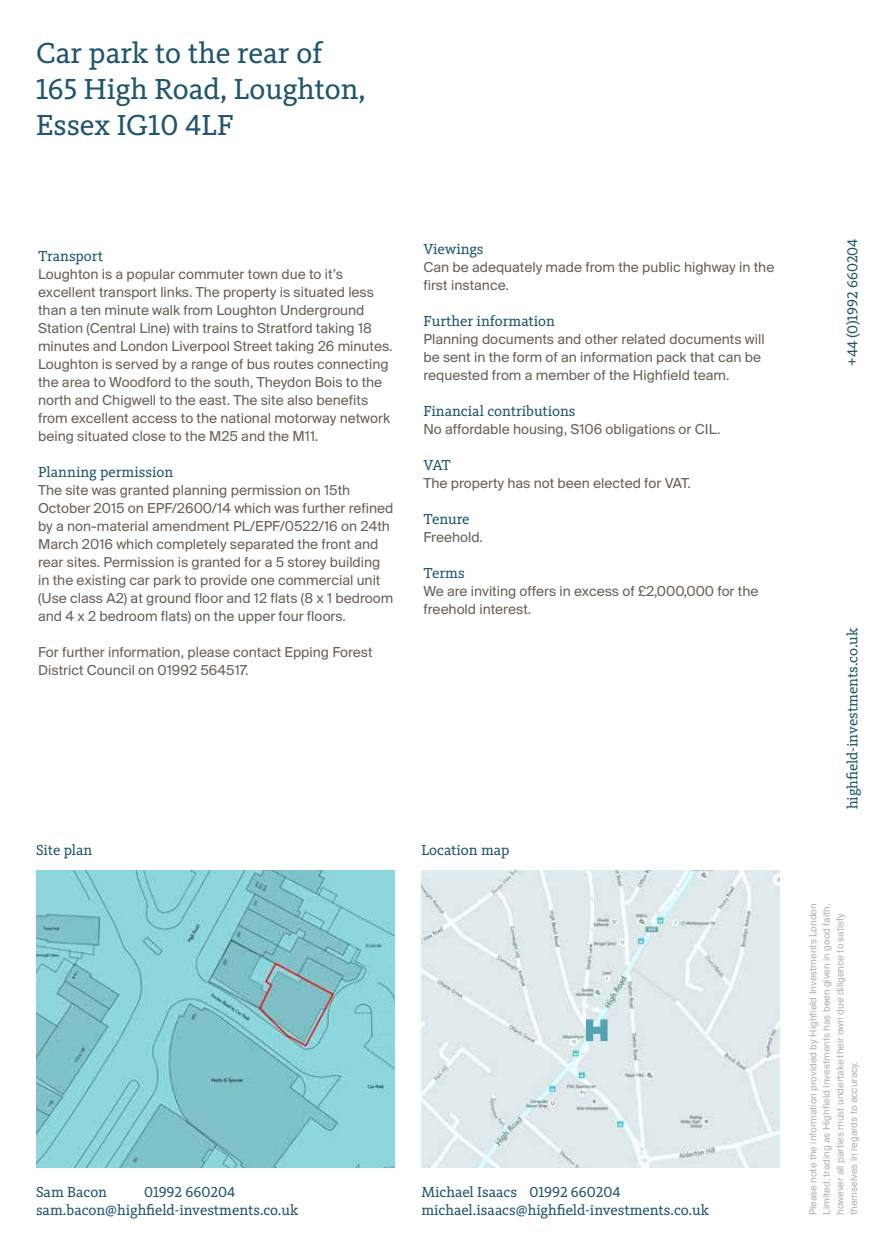
<style>
.page{position:relative;width:893px;height:1260px;background:#fff}
.page>*{position:absolute;margin:0;border:0;box-sizing:border-box;transform-origin:0 0}
.t1{font:30px/36px "Kievit Slab Pro";color:#21556d}
.t2{font:15px/18px "Suisse BP Intl";color:#6b6259}
.t3{font:15px/18px "Kievit Slab Pro";color:#21556d}
.t4{font:10.5px/13.5px "Suisse BP Intl";color:#b5b0ac}
</style>
<div class="page">
<img style="left:422px;top:871px;width:358px;height:297px">
<img style="left:37px;top:871px;width:357px;height:297px">
<svg style="left:586px;top:1019px;width:22px;height:22px"></svg>
<h1 class="t1" style="left:36px;top:35px;width:331px">Car park to the rear of<br>165 High Road, Loughton,<br>Essex IG10 4LF</h1>
<p class="t3" style="left:38px;top:247px;width:66px">Transport</p>
<p class="t2" style="left:38px;top:265px;width:356px">Loughton is a popular commuter town due to it’s excellent transport links. The property is situated less than a ten minute walk from Loughton Underground Station (Central Line) with trains to Stratford taking 18 minutes and London Liverpool Street taking 26 minutes.<br>Loughton is served by a range of bus routes connecting the area to Woodford to the south, Theydon Bois to the north and Chigwell to the east. The site also benefits from excellent access to the national motorway network being situated close to the M25 and the M11.</p>
<p class="t3" style="left:38px;top:463px;width:137px">Planning permission</p>
<p class="t2" style="left:38px;top:481px;width:357px">The site was granted planning permission on 15th October 2015 on EPF/2600/14 which was further refined by a non-material amendment PL/EPF/0522/16 on 24th March 2016 which completely separated the front and rear sites. Permission is granted for a 5 storey building in the existing car park to provide one commercial unit (Use class A2) at ground floor and 12 flats (8 x 1 bedroom and 4 x 2 bedroom flats) on the upper four floors.</p>
<p class="t2" style="left:38px;top:643px;width:336px">For further information, please contact Epping Forest<br>District Council on 01992 564517.</p>
<p class="t3" style="left:423px;top:240px;width:62px">Viewings</p>
<p class="t2" style="left:423px;top:257px;width:352px">Can be adequately made from the public highway in the first instance.</p>
<p class="t3" style="left:423px;top:312px;width:133px">Further information</p>
<p class="t2" style="left:423px;top:329px;width:343px">Planning documents and other related documents will be sent in the form of an information pack that can be requested from a member of the Highfield team.</p>
<p class="t3" style="left:423px;top:402px;width:154px">Financial contributions</p>
<p class="t2" style="left:423px;top:419px;width:299px">No affordable housing, S106 obligations or CIL.</p>
<p class="t3" style="left:423px;top:456px;width:29px">VAT</p>
<p class="t2" style="left:423px;top:473px;width:269px">The property has not been elected for VAT.</p>
<p class="t3" style="left:423px;top:510px;width:48px">Tenure</p>
<p class="t2" style="left:423px;top:527px;width:61px">Freehold.</p>
<p class="t3" style="left:423px;top:564px;width:43px">Terms</p>
<p class="t2" style="left:423px;top:581px;width:336px">We are inviting offers in excess of £2,000,000 for the freehold interest.</p>
<p class="t3" style="left:36px;top:841px;width:58px">Site plan</p>
<p class="t3" style="left:421px;top:841px;width:90px">Location map</p>
<p class="t3" style="left:36px;top:1183px;width:264px;text-indent:108px">01992 660204 sam.bacon@highfield-investments.co.uk</p>
<p class="t3" style="left:421px;top:1183px;width:289px">Michael Isaacs 01992 660204 michael.isaacs@highfield-investments.co.uk</p>
<p class="t3" style="left:36px;top:1183px;width:73px">Sam Bacon</p>
<p class="t3" style="left:843px;top:366px;width:129px;rotate:-90deg">+44 (0)1992 660204</p>
<p class="t3" style="left:843px;top:809px;width:183px;rotate:-90deg">highfield-investments.co.uk</p>
<p class="t4" style="left:806px;top:1215px;width:313px;rotate:-90deg">Please note the information provided by Highfield Investments London Limited, trading as Highfield Investments has been given in good faith, however all parties must undertake their own due diligence to satisfy themselves in regards to accuracy.</p>
</div>
